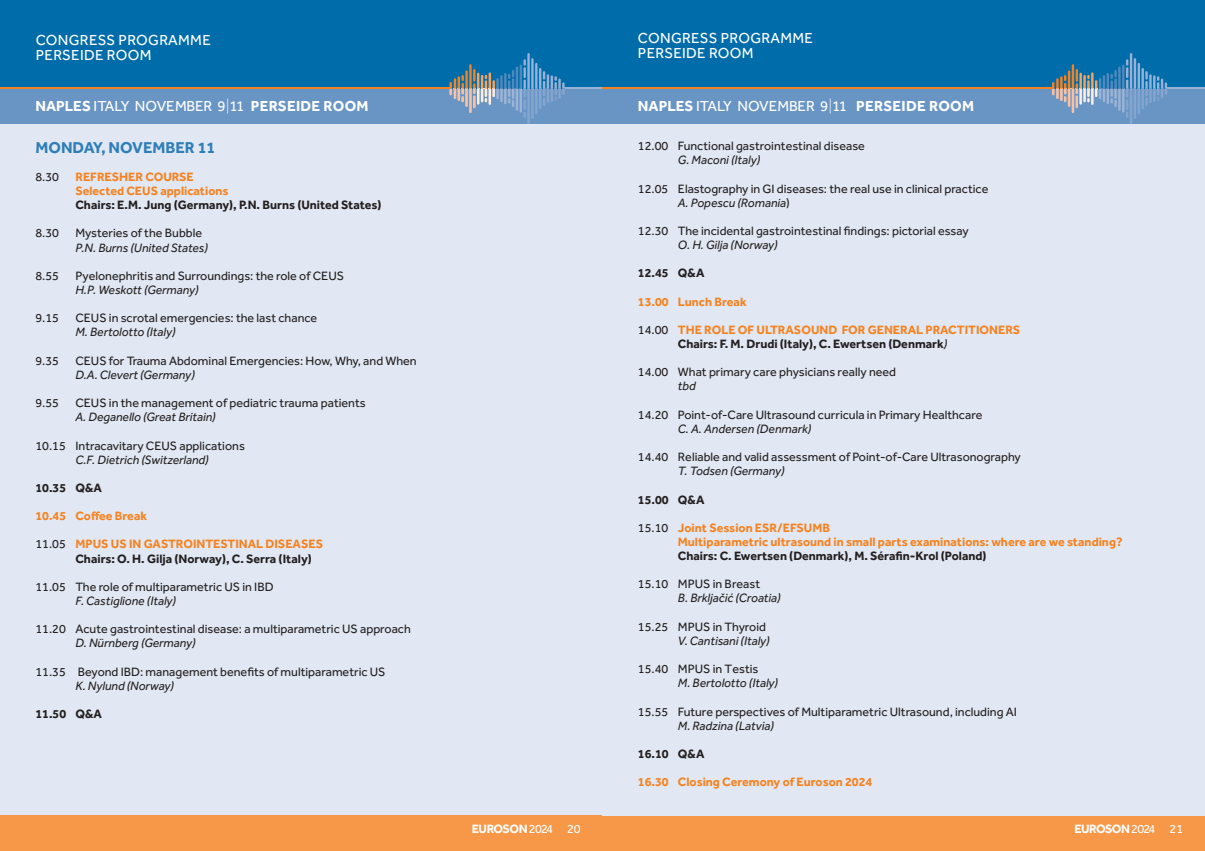
<style>
.page{position:relative;width:1205px;height:851px;background:#fff}
.page>*{position:absolute;margin:0;border:0;box-sizing:border-box;transform-origin:0 0}
.t1{font:700 16.25px "Effra";color:#2f7eb7}
.t2{font:700 15px "Effra";letter-spacing:.02em;color:#fff}
.t3{font:15px/15px "Effra";letter-spacing:.02em;color:#fff}
.t4{font:12.5px/14.1px "Effra";color:#231f20}
.t5{font:italic 12.5px "Effra";color:#231f20}
.t6{font:700 12.5px/14.1px "Effra";color:#f58220}
.t7{font:700 12.5px/14.1px "Effra";color:#231f20}
.t8{font:700 12.5px "Effra";letter-spacing:-.045em;color:#fff}
.s1{font-weight:400}
.s2{font-weight:300}
.s3{color:#f58220}
.s4{font-style:italic}
.s5{font-weight:400;color:#231f20}
.s6{color:#231f20}
.s7{font-weight:400;font-style:italic;color:#231f20}
</style>
<div class="page">
<div style="left:0;top:124px;width:602px;height:691px;background:#e1e8f3"></div>
<div style="left:602px;top:815px;width:603px;height:35px;background:#f79848"></div>
<div style="left:0;top:815px;width:602px;height:35px;background:#f79848"></div>
<div style="left:0;top:89px;width:602px;height:35px;background:#6995c5"></div>
<div style="left:0;top:0;width:602px;height:89px;background:#006ca9"></div>
<svg style="left:449px;top:53px;width:116px;height:71px"></svg>
<hr style="left:0;top:87px;width:449px;height:2px;background:#f58220">
<hr style="left:565px;top:87px;width:37px;height:2px;background:#97b2d6">
<div style="left:602px;top:124px;width:603px;height:691px;background:#e1e8f3"></div>
<div style="left:602px;top:89px;width:603px;height:35px;background:#6995c5"></div>
<div style="left:602px;top:0;width:603px;height:89px;background:#006ca9"></div>
<svg style="left:1052px;top:53px;width:116px;height:71px"></svg>
<hr style="left:602px;top:87px;width:450px;height:2px;background:#f58220">
<hr style="left:1167px;top:87px;width:38px;height:2px;background:#97b2d6">
<p class="t3" style="left:36px;top:33px;width:177px">CONGRESS PROGRAMME<br>PERSEIDE ROOM</p>
<p class="t2" style="left:35px;top:97px;width:335px">NAPLES <span class="s1">ITALY NOVEMBER 9</span><span class="s2">|</span><span class="s1">11</span> PERSEIDE ROOM</p>
<h1 class="t1" style="left:35px;top:137px;width:181px">MONDAY, NOVEMBER 11</h1>
<p class="t4" style="left:35px;top:169px;width:25px">8.30</p>
<p class="t6" style="left:75px;top:169px;width:155px">REFRESHER COURSE<br>Selected CEUS applications</p>
<p class="t7" style="left:75px;top:198px;width:308px">Chairs: E.M. Jung (Germany), P.N. Burns (United States)</p>
<p class="t4" style="left:35px;top:226px;width:25px">8.30</p>
<p class="t4" style="left:75px;top:226px;width:128px">Mysteries of the Bubble</p>
<p class="t5" style="left:75px;top:240px;width:134px">P.N. Burns (United States)</p>
<p class="t4" style="left:35px;top:268px;width:25px">8.55</p>
<p class="t4" style="left:75px;top:268px;width:270px">Pyelonephritis and Surroundings: the role of CEUS</p>
<p class="t5" style="left:75px;top:282px;width:125px">H.P. Weskott (Germany)</p>
<p class="t4" style="left:35px;top:311px;width:25px">9.15</p>
<p class="t4" style="left:75px;top:311px;width:243px">CEUS in scrotal emergencies: the last chance</p>
<p class="t5" style="left:75px;top:325px;width:102px">M. Bertolotto (Italy)</p>
<p class="t4" style="left:35px;top:353px;width:25px">9.35</p>
<p class="t4" style="left:75px;top:353px;width:343px">CEUS for Trauma Abdominal Emergencies: How, Why, and When</p>
<p class="t5" style="left:75px;top:367px;width:121px">D.A. Clevert (Germany)</p>
<p class="t4" style="left:35px;top:395px;width:25px">9.55</p>
<p class="t4" style="left:75px;top:395px;width:292px">CEUS in the management of pediatric trauma patients</p>
<p class="t5" style="left:75px;top:409px;width:142px">A. Deganello (Great Britain)</p>
<p class="t4" style="left:35px;top:438px;width:211px">10.15 Intracavitary CEUS applications</p>
<p class="t5" style="left:75px;top:452px;width:135px">C.F. Dietrich (Switzerland)</p>
<p class="t7" style="left:35px;top:480px;width:68px">10.35 Q&amp;A</p>
<p class="t6" style="left:35px;top:508px;width:113px">10.45 Coffee Break</p>
<p class="t7" style="left:75px;top:537px;width:249px;text-indent:-40px"><span class="s1">11.05</span> <span class="s3">MPUS US IN GASTROINTESTINAL DISEASES<br></span>Chairs: O. H. Gilja (Norway), C. Serra (Italy)</p>
<p class="t4" style="left:35px;top:579px;width:240px">11.05 The role of multiparametric US in IBD</p>
<p class="t5" style="left:75px;top:593px;width:102px">F. Castiglione (Italy)</p>
<p class="t4" style="left:35px;top:621px;width:377px">11.20 Acute gastrointestinal disease: a multiparametric US approach</p>
<p class="t5" style="left:75px;top:635px;width:122px">D. Nürnberg (Germany)</p>
<p class="t4" style="left:35px;top:664px;width:352px">11.35 Beyond IBD: management benefits of multiparametric US</p>
<p class="t5" style="left:75px;top:678px;width:100px">K. Nylund (Norway)</p>
<p class="t7" style="left:35px;top:706px;width:68px">11.50 Q&amp;A</p>
<p class="t3" style="left:638px;top:30px;width:177px">CONGRESS PROGRAMME<br>PERSEIDE ROOM</p>
<p class="t2" style="left:638px;top:97px;width:338px">NAPLES <span class="s1">ITALY NOVEMBER 9</span><span class="s2">|</span><span class="s1">11</span> PERSEIDE ROOM</p>
<p class="t4" style="left:638px;top:139px;width:228px">12.00 Functional gastrointestinal disease</p>
<p class="t5" style="left:678px;top:153px;width:84px">G. Maconi (Italy)</p>
<p class="t4" style="left:678px;top:181px;width:312px;text-indent:-40px">12.05 Elastography in GI diseases: the real use in clinical practice<br><span class="s4">A. Popescu (Romania</span>)</p>
<p class="t4" style="left:638px;top:223px;width:332px">12.30 The incidental gastrointestinal findings: pictorial essay</p>
<p class="t5" style="left:678px;top:237px;width:101px">O. H. Gilja (Norway)</p>
<p class="t7" style="left:638px;top:266px;width:68px">12.45 Q&amp;A</p>
<p class="t6" style="left:638px;top:294px;width:110px">13.00 Lunch Break</p>
<p class="t6" style="left:678px;top:322px;width:344px;text-indent:-40px"><span class="s5">14.00</span> THE ROLE OF ULTRASOUND FOR GENERAL PRACTITIONERS<br><span class="s6">Chairs: F. M. Drudi (Italy), C. Ewertsen (Denmark</span><span class="s7">)</span></p>
<p class="t4" style="left:638px;top:365px;width:260px">14.00 What primary care physicians really need</p>
<p class="t5" style="left:678px;top:379px;width:19px">tbd</p>
<p class="t4" style="left:638px;top:407px;width:346px">14.20 Point-of-Care Ultrasound curricula in Primary Healthcare</p>
<p class="t5" style="left:678px;top:421px;width:135px">C. A. Andersen (Denmark)</p>
<p class="t4" style="left:638px;top:449px;width:384px">14.40 Reliable and valid assessment of Point-of-Care Ultrasonography</p>
<p class="t5" style="left:678px;top:463px;width:108px">T. Todsen (Germany)</p>
<p class="t7" style="left:638px;top:492px;width:68px">15.00 Q&amp;A</p>
<p class="t6" style="left:678px;top:520px;width:446px;text-indent:-40px"><span class="s5">15.10</span> Joint Session ESR/EFSUMB<br>Multiparametric ultrasound in small parts examinations: where are we standing?</p>
<p class="t7" style="left:678px;top:548px;width:310px">Chairs: C. Ewertsen (Denmark), M. Sérafin-Krol (Poland)</p>
<p class="t4" style="left:638px;top:577px;width:124px">15.10 MPUS in Breast</p>
<p class="t5" style="left:678px;top:591px;width:104px">B. Brkljačić (Croatia)</p>
<p class="t4" style="left:638px;top:619px;width:130px">15.25 MPUS in Thyroid</p>
<p class="t5" style="left:678px;top:633px;width:93px">V. Cantisani (Italy)</p>
<p class="t4" style="left:638px;top:661px;width:122px">15.40 MPUS in Testis</p>
<p class="t5" style="left:678px;top:675px;width:102px">M. Bertolotto (Italy)</p>
<p class="t4" style="left:638px;top:704px;width:380px">15.55 Future perspectives of Multiparametric Ultrasound, including AI</p>
<p class="t5" style="left:678px;top:718px;width:98px">M. Radzina (Latvia)</p>
<p class="t7" style="left:638px;top:746px;width:68px">16.10 Q&amp;A</p>
<p class="t6" style="left:638px;top:774px;width:236px">16.30 Closing Ceremony of Euroson 2024</p>
<p class="t8" style="left:472px;top:820px;width:110px">EUROSON<span class="s1">2024 20</span></p>
<p class="t8" style="left:1074px;top:820px;width:110px">EUROSON<span class="s1">2024 21</span></p>
</div>
